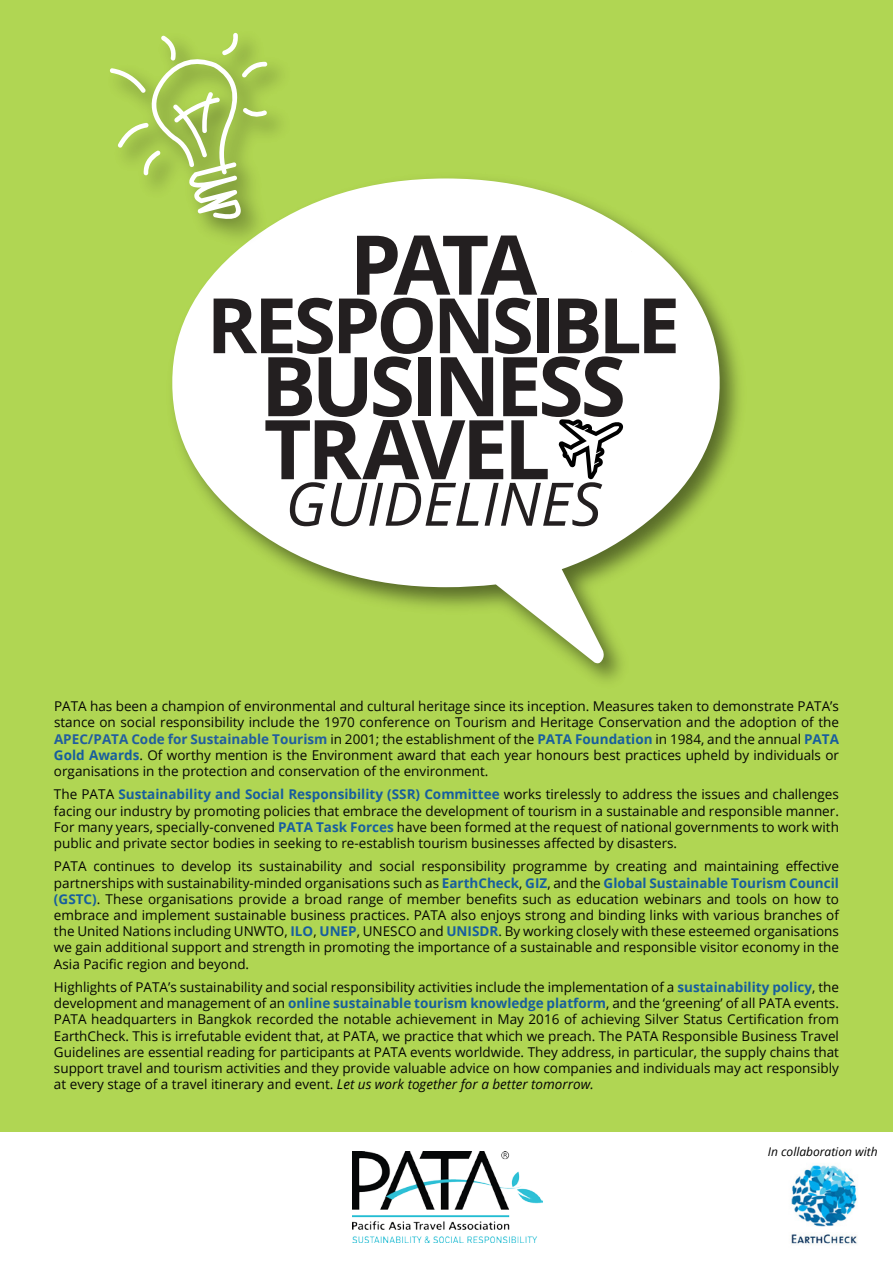
<style>
.page{position:relative;width:893px;height:1263px;background:#fff}
.page>*{position:absolute;margin:0;border:0;box-sizing:border-box;transform-origin:0 0}
.t1{font:700 82.5px/63px "Open Sans";letter-spacing:-.055em;color:#231f20}
.t2{font:700 76.5px "Open Sans";letter-spacing:-.05em;color:#231f20}
.t3{font:italic 60px "Open Sans";color:#231f20}
.t4{font:13.5px/16.2px "Open Sans";color:#040503;text-align:justify}
.t5{font:italic 12px "Open Sans";color:#000}
.s1{font-weight:700;color:#215d9f}
.s2{font-weight:700;color:#175d9e}
.s3{font-style:italic}
</style>
<div class="page">
<div style="left:0;top:0;width:893px;height:1131px;background:#b0d653"></div>
<img style="left:576px;top:313px;width:164px;height:368px">
<svg style="left:172px;top:178px;width:548px;height:485px;fill:#fff"></svg>
<img style="left:109px;top:32px;width:191px;height:220px">
<svg style="left:110px;top:33px;width:157px;height:187px"></svg>
<img style="left:353px;top:1151px;width:189px;height:92px">
<img style="left:791px;top:1165px;width:67px;height:79px">
<svg style="left:558px;top:419px;width:67px;height:60px;background:#b6b6b6"></svg>
<h1 class="t1" style="left:350px;top:231px;width:189px">PATA</h1>
<h2 class="t2" style="left:207px;top:271px;width:475px">RESPONSIBLE</h2>
<h1 class="t1" style="left:261px;top:353px;width:367px">BUSINESS<br>TRAVEL</h1>
<h3 class="t3" style="left:285px;top:463px;width:317px">GUIDELINES</h3>
<p class="t4" style="left:54px;top:698px;width:786px">PATA has been a champion of environmental and cultural heritage since its inception. Measures taken to demonstrate PATA’s stance on social responsibility include the 1970 conference on Tourism and Heritage Conservation and the adoption of the <span class="s1">APEC/PATA Code for Sustainable Tourism</span> in 2001; the establishment of the <span class="s2">PATA Foundation</span> in 1984, and the annual <span class="s2">PATA Gold Awards</span>. Of worthy mention is the Environment award that each year honours best practices upheld by individuals or organisations in the protection and conservation of the environment.</p>
<p class="t4" style="left:54px;top:786px;width:786px">The PATA <span class="s2">Sustainability and Social Responsibility (SSR) Committee</span> works tirelessly to address the issues and challenges facing our industry by promoting policies that embrace the development of tourism in a sustainable and responsible manner.<br>For many years, specially-convened <span class="s2">PATA Task Forces</span> have been formed at the request of national governments to work with public and private sector bodies in seeking to re-establish tourism businesses affected by disasters.</p>
<p class="t4" style="left:54px;top:858px;width:786px">PATA continues to develop its sustainability and social responsibility programme by creating and maintaining effective partnerships with sustainability-minded organisations such as <span class="s2">EarthCheck</span>, <span class="s2">GIZ</span>, and the <span class="s2">Global Sustainable Tourism Council (GSTC)</span>. These organisations provide a broad range of member benefits such as education webinars and tools on how to embrace and implement sustainable business practices. PATA also enjoys strong and binding links with various branches of the United Nations including UNWTO, <span class="s2">ILO</span>, <span class="s2">UNEP</span>, UNESCO and <span class="s2">UNISDR</span>. By working closely with these esteemed organisations we gain additional support and strength in promoting the importance of a sustainable and responsible visitor economy in the Asia Pacific region and beyond.</p>
<p class="t4" style="left:54px;top:978px;width:786px">Highlights of PATA’s sustainability and social responsibility activities include the implementation of a <span class="s2">sustainability policy</span>, the development and management of an <span class="s2">online sustainable tourism knowledge platform</span>, and the ‘greening’ of all PATA events.<br>PATA headquarters in Bangkok recorded the notable achievement in May 2016 of achieving Silver Status Certification from EarthCheck. This is irrefutable evident that, at PATA, we practice that which we preach. The PATA Responsible Business Travel Guidelines are essential reading for participants at PATA events worldwide. They address, in particular, the supply chains that support travel and tourism activities and they provide valuable advice on how companies and individuals may act responsibly at every stage of a travel itinerary and event. <span class="s3">Let us work together for a better tomorrow.</span></p>
<p class="t5" style="left:768px;top:1143px;width:111px">In collaboration with</p>
</div>
